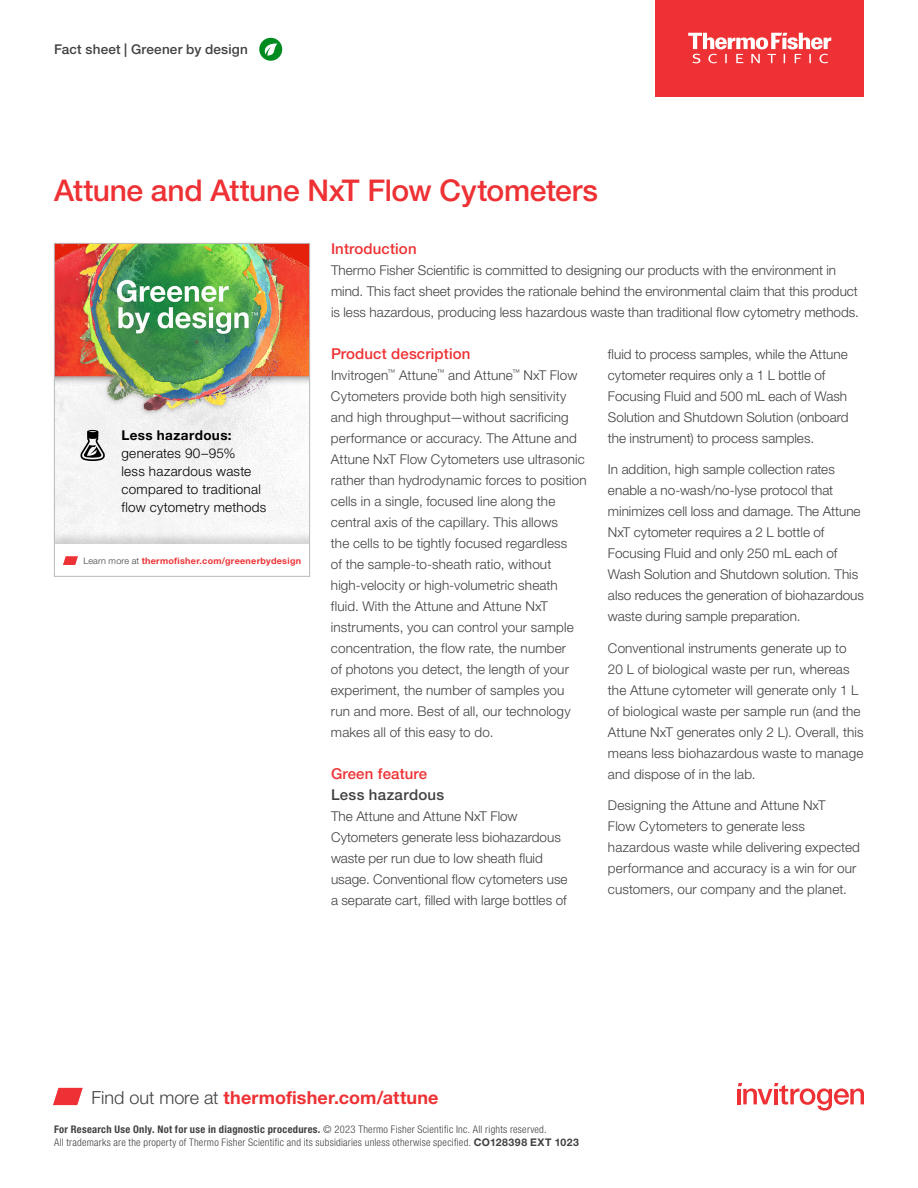
<style>
.page{position:relative;width:918px;height:1188px;background:#fff}
.page>*{position:absolute;margin:0;border:0;box-sizing:border-box;transform-origin:0 0}
.t1{font:500 30px "Helvetica Neue LTW1 G";letter-spacing:-.01em;color:#ee3134}
.t2{font:700 18px "Helvetica Neue LTW1 G";letter-spacing:.01em;color:#ee3134}
.t3{font:500 15px "Helvetica Neue LTW1 G";letter-spacing:.01em;color:#ee3134}
.t4{font:500 15px "Helvetica Neue LTW1 G";letter-spacing:.02em;color:#414042}
.t5{font:300 13.5px/21px "Helvetica Neue LTW1 G";letter-spacing:.005em;color:#414042}
.t6{font:300 13.5px/18px "Helvetica Neue LTW1 G";letter-spacing:.02em;color:#000}
.t7{font:500 13.5px "Helvetica Neue LTW1 G";letter-spacing:.015em;color:#414042}
.t8{font:700 13.5px "Helvetica Neue LTW1 G";letter-spacing:.03em;color:#000}
.t9{font:300 condensed 10.5px/13.5px "Helvetica Neue LTW1 G";letter-spacing:.025em;color:#414042}
.t10{font:700 9px "Helvetica Neue LTW1 G";letter-spacing:.035em;color:#ee3134}
.s1{font-weight:300;color:#414042}
.s2{font-weight:700}
.s3{font-weight:700;font-stretch:normal}
</style>
<div class="page">
<img style="left:54px;top:243px;width:256px;height:334px">
<div style="left:259px;top:38px;width:23px;height:23px;background:#008a1f;border-radius:50%"></div>
<svg style="left:264px;top:43px;width:13px;height:13px"></svg>
<svg style="left:80px;top:430px;width:25px;height:31px"></svg>
<svg style="left:53px;top:1088px;width:30px;height:17px"></svg>
<svg style="left:738px;top:1083px;width:126px;height:28px"></svg>
<div style="left:656px;top:0;width:208px;height:96px;background:#ee3134"></div>
<svg style="left:688px;top:33px;width:143px;height:30px"></svg>
<p class="t7" style="left:54px;top:41px;width:195px">Fact sheet | Greener by design</p>
<h1 class="t1" style="left:54px;top:173px;width:546px">Attune and Attune NxT Flow Cytometers</h1>
<p class="t8" style="left:122px;top:426px;width:112px">Less hazardous:</p>
<p class="t6" style="left:122px;top:444px;width:146px">generates 90–95%<br>less hazardous waste compared to traditional flow cytometry methods</p>
<p class="t10" style="left:83px;top:555px;width:219px"><span class="s1">Learn more at</span> thermofisher.com/greenerbydesign</p>
<p class="t3" style="left:331px;top:239px;width:87px">Introduction</p>
<p class="t5" style="left:331px;top:259px;width:529px">Thermo Fisher Scientific is committed to designing our products with the environment in mind. This fact sheet provides the rationale behind the environmental claim that this product is less hazardous, producing less hazardous waste than traditional flow cytometry methods.</p>
<p class="t3" style="left:331px;top:344px;width:141px">Product description</p>
<p class="t5" style="left:331px;top:364px;width:257px">Invitrogen<sup>™</sup> Attune<sup>™</sup> and Attune<sup>™</sup> NxT Flow Cytometers provide both high sensitivity and high throughput—without sacrificing performance or accuracy. The Attune and Attune NxT Flow Cytometers use ultrasonic rather than hydrodynamic forces to position cells in a single, focused line along the central axis of the capillary. This allows<br>the cells to be tightly focused regardless<br>of the sample-to-sheath ratio, without high-velocity or high-volumetric sheath fluid. With the Attune and Attune NxT instruments, you can control your sample concentration, the flow rate, the number<br>of photons you detect, the length of your experiment, the number of samples you run and more. Best of all, our technology makes all of this easy to do.</p>
<p class="t3" style="left:331px;top:764px;width:98px">Green feature</p>
<p class="t4" style="left:331px;top:785px;width:115px">Less hazardous</p>
<p class="t5" style="left:331px;top:805px;width:238px">The Attune and Attune NxT Flow Cytometers generate less biohazardous waste per run due to low sheath fluid usage. Conventional flow cytometers use a separate cart, filled with large bottles of</p>
<p class="t5" style="left:608px;top:343px;width:242px">fluid to process samples, while the Attune cytometer requires only a 1 L bottle of Focusing Fluid and 500 mL each of Wash Solution and Shutdown Solution (onboard the instrument) to process samples.</p>
<p class="t5" style="left:608px;top:459px;width:258px">In addition, high sample collection rates enable a no-wash/no-lyse protocol that minimizes cell loss and damage. The Attune NxT cytometer requires a 2 L bottle of Focusing Fluid and only 250 mL each of Wash Solution and Shutdown solution. This also reduces the generation of biohazardous waste during sample preparation.</p>
<p class="t5" style="left:608px;top:637px;width:257px">Conventional instruments generate up to 20 L of biological waste per run, whereas the Attune cytometer will generate only 1 L of biological waste per sample run (and the Attune NxT generates only 2 L). Overall, this means less biohazardous waste to manage and dispose of in the lab.</p>
<p class="t5" style="left:608px;top:795px;width:254px">Designing the Attune and Attune NxT<br>Flow Cytometers to generate less hazardous waste while delivering expected performance and accuracy is a win for our customers, our company and the planet.</p>
<h2 class="t2" style="left:92px;top:1086px;width:349px"><span class="s1">Find out more at</span> thermofisher.com/attune</h2>
<p class="t9" style="left:54px;top:1122px;width:527px"><span class="s2">For Research Use Only. Not for use in diagnostic procedures.</span> © 2023 Thermo Fisher Scientific Inc. All rights reserved.<br>All trademarks are the property of Thermo Fisher Scientific and its subsidiaries unless otherwise specified. <span class="s3">CO128398 EXT 1023</span></p>
</div>
